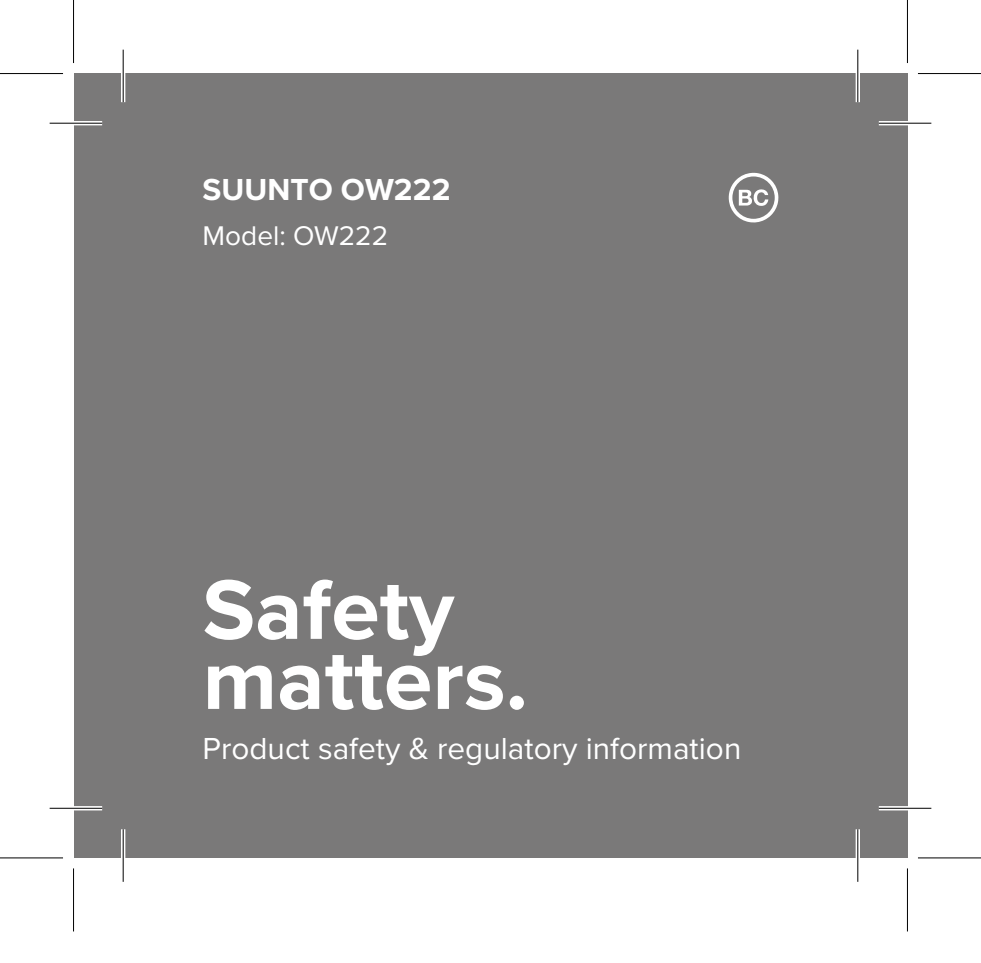
<style>
.page{position:relative;width:981px;height:963px;background:#fff}
.page>*{position:absolute;margin:0;border:0;box-sizing:border-box;transform-origin:0 0}
.t1{font:700 87.5px/70px "Proxima Nova";color:#fff}
.t2{font:31.5px "Proxima Nova";color:#fff}
.t3{font:700 31.5px "Proxima Nova";color:#fff}
.t4{font:28px "Proxima Nova";color:#fff}
</style>
<div class="page">
<div style="left:74px;top:74px;width:833px;height:783px;background:#7a7979"></div>
<svg style="left:728px;top:173px;width:50px;height:49px"></svg>
<svg style="left:50px;top:121px;width:52px;height:4px"></svg>
<svg style="left:878px;top:121px;width:53px;height:4px"></svg>
<svg style="left:50px;top:806px;width:52px;height:4px"></svg>
<svg style="left:878px;top:805px;width:53px;height:5px"></svg>
<svg style="left:121px;top:50px;width:4px;height:52px"></svg>
<svg style="left:121px;top:829px;width:4px;height:52px"></svg>
<svg style="left:855px;top:50px;width:4px;height:52px"></svg>
<svg style="left:855px;top:829px;width:4px;height:52px"></svg>
<hr style="left:50px;top:123px;width:52px;height:1px;background:#000">
<hr style="left:878px;top:123px;width:53px;height:1px;background:#000">
<hr style="left:50px;top:807px;width:52px;height:1px;background:#000">
<hr style="left:878px;top:807px;width:53px;height:1px;background:#000">
<hr style="left:123px;top:50px;width:1px;height:52px;background:#000">
<hr style="left:123px;top:829px;width:1px;height:52px;background:#000">
<hr style="left:857px;top:50px;width:1px;height:52px;background:#000">
<hr style="left:857px;top:829px;width:1px;height:52px;background:#000">
<div style="left:0;top:71px;width:63px;height:5px;background:#f8f8f8"></div>
<div style="left:917px;top:71px;width:63px;height:5px;background:#f8f8f8"></div>
<svg style="left:0;top:858px;width:63px;height:1px"></svg>
<svg style="left:918px;top:858px;width:62px;height:1px"></svg>
<svg style="left:907px;top:0;width:1px;height:63px"></svg>
<svg style="left:907px;top:868px;width:1px;height:63px"></svg>
<hr style="left:0;top:73px;width:63px;height:1px;background:#000">
<hr style="left:917px;top:73px;width:63px;height:1px;background:#000">
<hr style="left:0;top:857px;width:63px;height:1px;background:#000">
<hr style="left:917px;top:857px;width:63px;height:1px;background:#000">
<hr style="left:73px;top:0;width:1px;height:63px;background:#000">
<hr style="left:73px;top:868px;width:1px;height:63px;background:#000">
<hr style="left:906px;top:0;width:1px;height:63px;background:#000">
<hr style="left:906px;top:868px;width:1px;height:63px;background:#000">
<p class="t3" style="left:202px;top:170px;width:249px">SUUNTO OW222</p>
<p class="t4" style="left:202px;top:218px;width:187px">Model: OW222</p>
<p class="t1" style="left:202px;top:577px;width:327px">Safety matters.</p>
<p class="t2" style="left:202px;top:729px;width:540px">Product safety &amp; regulatory information</p>
</div>
